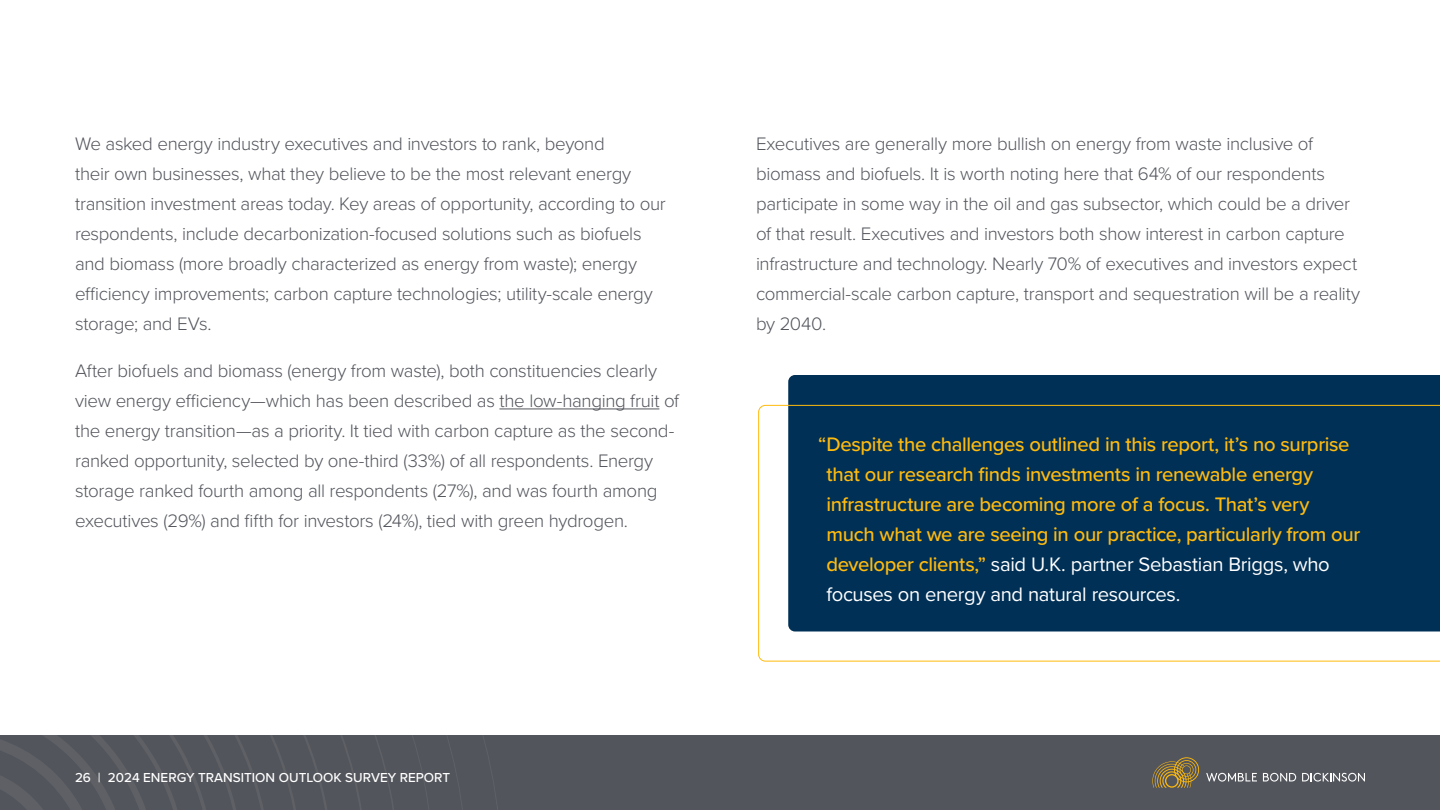
<style>
.page{position:relative;width:1440px;height:810px;background:#fff}
.page>*{position:absolute;margin:0;border:0;box-sizing:border-box;transform-origin:0 0}
.t1{font:500 20.25px/30px "Proxima Nova";letter-spacing:-.02em;color:#ffbb0e}
.t2{font:300 18.75px/30px "Proxima Nova";letter-spacing:-.02em;color:#53555c}
.t3{font:500 13.5px "Proxima Nova";color:#fff}
.s1{font-weight:400;color:#fff}
</style>
<div class="page">
<div style="left:0;top:735px;width:1440px;height:75px;background:#53555c"></div>
<svg style="left:0;top:735px;width:394px;height:75px"></svg>
<svg style="left:1152px;top:757px;width:47px;height:31px"></svg>
<svg style="left:1263px;top:773px;width:33px;height:9px"></svg>
<svg style="left:1302px;top:773px;width:63px;height:9px"></svg>
<svg style="left:1206px;top:773px;width:51px;height:9px"></svg>
<hr style="left:499px;top:409px;width:160px;height:1px;background:#53555c">
<div style="left:788px;top:375px;width:652px;height:30px;background:#003056"></div>
<svg style="left:758px;top:405px;width:682px;height:257px;background:#29506f"></svg>
<p class="t2" style="left:75px;top:128px;width:592px">We asked energy industry executives and investors to rank, beyond<br>their own businesses, what they believe to be the most relevant energy transition investment areas today. Key areas of opportunity, according to our respondents, include decarbonization-focused solutions such as biofuels and biomass (more broadly characterized as energy from waste); energy efficiency improvements; carbon capture technologies; utility-scale energy storage; and EVs.</p>
<p class="t2" style="left:75px;top:354px;width:606px">After biofuels and biomass (energy from waste), both constituencies clearly view energy efficiency—which has been described as the low-hanging fruit of the energy transition—as a priority. It tied with carbon capture as the second&shy;ranked opportunity, selected by one-third (33%) of all respondents. Energy storage ranked fourth among all respondents (27%), and was fourth among executives (29%) and fifth for investors (24%), tied with green hydrogen.</p>
<p class="t3" style="left:75px;top:767px;width:377px">26 | 2024 ENERGY TRANSITION OUTLOOK SURVEY REPORT</p>
<p class="t2" style="left:756px;top:128px;width:606px">Executives are generally more bullish on energy from waste inclusive of biomass and biofuels. It is worth noting here that 64% of our respondents participate in some way in the oil and gas subsector, which could be a driver of that result. Executives and investors both show interest in carbon capture infrastructure and technology. Nearly 70% of executives and investors expect commercial-scale carbon capture, transport and sequestration will be a reality by 2040.</p>
<p class="t1" style="left:826px;top:429px;width:535px;text-indent:-8px">“Despite the challenges outlined in this report, it’s no surprise that our research finds investments in renewable energy infrastructure are becoming more of a focus. That’s very much what we are seeing in our practice, particularly from our developer clients,” <span class="s1">said U.K. partner Sebastian Briggs, who focuses on energy and natural resources.</span></p>
</div>
